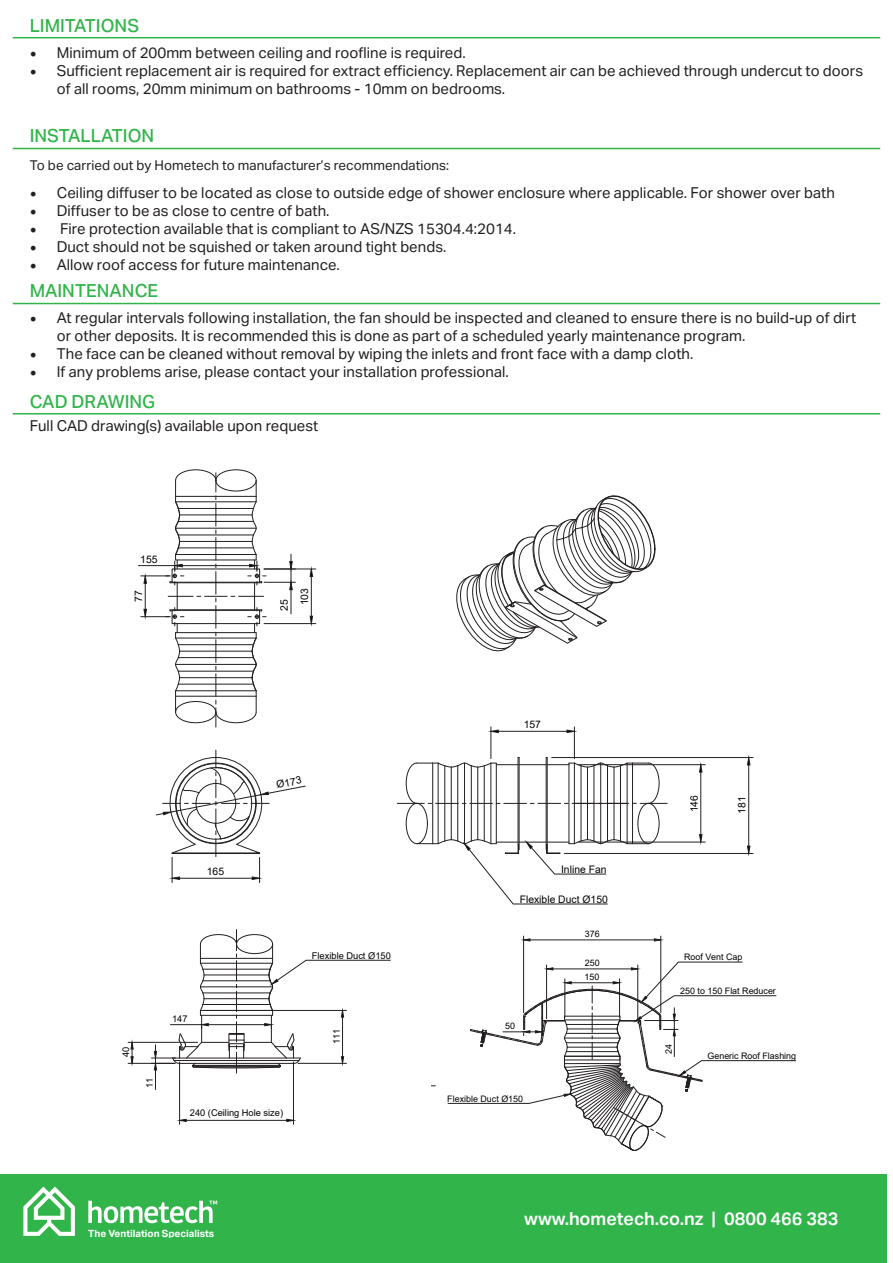
<style>
.page{position:relative;width:893px;height:1263px;background:#fff}
.page>*{position:absolute;margin:0;border:0;box-sizing:border-box;transform-origin:0 0}
.t1{font:500 18px "Aktiv Grotesk";color:#31b44a}
.t2{font:600 18px "Aktiv Grotesk";color:#fff}
.t3{font:15px/18px "Aktiv Grotesk";color:#231f20}
.t4{font:13.5px "Aktiv Grotesk";color:#231f20}
.t5{font:10.35px "Arial";color:#000}
.t6{font:700 10.05px "Aktiv Grotesk";color:#fff}
.t7{font:9.3px "Arial";color:#000}
.t8{font:8.85px/13.8px "Arial";color:#000}
.t9{font:7.35px "Arial";color:#000}
.t10{font:7.35px "Arial";color:#231f20}
.s1{font-family:"Minion Pro";font-size:18px}
</style>
<div class="page">
<div style="left:0;top:1174px;width:887px;height:89px;background:#31b44a"></div>
<svg style="left:23px;top:1186px;width:52px;height:50px"></svg>
<svg style="left:88px;top:1201px;width:129px;height:22px"></svg>
<hr style="left:13px;top:37px;width:867px;height:1px;background:#31b44a">
<svg style="left:138px;top:495px;width:616px;height:410px"></svg>
<hr style="left:552px;top:757px;width:201px;height:1px;background:#231f20">
<hr style="left:564px;top:853px;width:189px;height:1px;background:#231f20">
<hr style="left:748px;top:765px;width:1px;height:81px;background:#231f20">
<svg style="left:747px;top:757px;width:4px;height:9px"></svg>
<svg style="left:747px;top:845px;width:4px;height:8px"></svg>
<hr style="left:574px;top:727px;width:1px;height:32px;background:#231f20">
<hr style="left:491px;top:727px;width:1px;height:32px;background:#231f20">
<hr style="left:498px;top:731px;width:69px;height:1px;background:#231f20">
<svg style="left:566px;top:729px;width:9px;height:4px"></svg>
<svg style="left:490px;top:729px;width:9px;height:4px"></svg>
<hr style="left:579px;top:764px;width:126px;height:1px;background:#231f20">
<hr style="left:579px;top:842px;width:126px;height:1px;background:#231f20">
<hr style="left:700px;top:772px;width:1px;height:63px;background:#231f20">
<svg style="left:699px;top:764px;width:4px;height:9px"></svg>
<svg style="left:699px;top:834px;width:4px;height:9px"></svg>
<svg style="left:156px;top:750px;width:150px;height:133px"></svg>
<hr style="left:264px;top:569px;width:52px;height:1px;background:#231f20">
<hr style="left:264px;top:623px;width:52px;height:1px;background:#231f20">
<hr style="left:311px;top:576px;width:1px;height:40px;background:#231f20">
<svg style="left:309px;top:568px;width:4px;height:9px"></svg>
<svg style="left:309px;top:615px;width:4px;height:9px"></svg>
<hr style="left:264px;top:582px;width:31px;height:1px;background:#231f20">
<svg style="left:289px;top:554px;width:4px;height:60px"></svg>
<hr style="left:138px;top:565px;width:37px;height:1px;background:#231f20">
<svg style="left:141px;top:469px;width:125px;height:258px"></svg>
<svg style="left:397px;top:757px;width:270px;height:147px"></svg>
<hr style="left:293px;top:1062px;width:1px;height:62px;background:#231f20">
<hr style="left:179px;top:1062px;width:1px;height:62px;background:#231f20">
<hr style="left:186px;top:1120px;width:101px;height:1px;background:#231f20">
<svg style="left:286px;top:1118px;width:7px;height:4px"></svg>
<svg style="left:179px;top:1118px;width:8px;height:4px"></svg>
<hr style="left:128px;top:1042px;width:70px;height:1px;background:#231f20">
<hr style="left:128px;top:1063px;width:47px;height:1px;background:#231f20">
<svg style="left:130px;top:1041px;width:4px;height:23px"></svg>
<svg style="left:151px;top:929px;width:240px;height:160px"></svg>
<svg style="left:448px;top:961px;width:348px;height:190px"></svg>
<hr style="left:660px;top:936px;width:1px;height:77px;background:#231f20">
<hr style="left:523px;top:936px;width:1px;height:77px;background:#231f20">
<hr style="left:530px;top:940px;width:124px;height:1px;background:#231f20">
<svg style="left:654px;top:938px;width:7px;height:4px"></svg>
<svg style="left:523px;top:938px;width:8px;height:4px"></svg>
<hr style="left:13px;top:148px;width:867px;height:1px;background:#31b44a">
<hr style="left:13px;top:303px;width:867px;height:1px;background:#31b44a">
<hr style="left:13px;top:413px;width:867px;height:1px;background:#31b44a">
<p class="t1" style="left:30px;top:15px;width:111px">LIMITATIONS</p>
<p class="t3" style="left:30px;top:43px;width:437px"><span class="s1">•</span> Minimum of 200mm between ceiling and roofline is required.</p>
<p class="t3" style="left:57px;top:61px;width:808px;text-indent:-27px"><span class="s1">•</span> Sufficient replacement air is required for extract efficiency. Replacement air can be achieved through undercut to doors of all rooms, 20mm minimum on bathrooms - 10mm on bedrooms.</p>
<p class="t1" style="left:30px;top:126px;width:126px">INSTALLATION</p>
<p class="t4" style="left:30px;top:157px;width:421px">To be carried out by Hometech to manufacturer’s recommendations:</p>
<p class="t3" style="left:30px;top:184px;width:807px"><span class="s1">•</span> Ceiling diffuser to be located as close to outside edge of shower enclosure where applicable. For shower over bath</p>
<p class="t3" style="left:30px;top:202px;width:301px"><span class="s1">•</span> Diffuser to be as close to centre of bath.</p>
<p class="t3" style="left:30px;top:220px;width:488px"><span class="s1">•</span> Fire protection available that is compliant to AS/NZS 15304.4:2014.</p>
<p class="t3" style="left:30px;top:238px;width:418px"><span class="s1">•</span> Duct should not be squished or taken around tight bends.</p>
<p class="t3" style="left:30px;top:256px;width:311px"><span class="s1">•</span> Allow roof access for future maintenance.</p>
<p class="t1" style="left:30px;top:281px;width:130px">MAINTENANCE</p>
<p class="t3" style="left:57px;top:309px;width:801px;text-indent:-27px"><span class="s1">•</span> At regular intervals following installation, the fan should be inspected and cleaned to ensure there is no build-up of dirt or other deposits. It is recommended this is done as part of a scheduled yearly maintenance program.</p>
<p class="t3" style="left:30px;top:345px;width:665px"><span class="s1">•</span> The face can be cleaned without removal by wiping the inlets and front face with a damp cloth.</p>
<p class="t3" style="left:30px;top:363px;width:481px"><span class="s1">•</span> If any problems arise, please contact your installation professional.</p>
<p class="t1" style="left:30px;top:391px;width:127px">CAD DRAWING</p>
<p class="t3" style="left:30px;top:417px;width:290px">Full CAD drawing(s) available upon request</p>
<p class="t9" style="left:50px;top:426px;width:6px">1</p>
<p class="t10" style="left:156px;top:426px;width:6px">2</p>
<p class="t5" style="left:140px;top:552px;width:19px">155</p>
<p class="t5" style="left:132px;top:602px;width:13px;rotate:-90deg">77</p>
<p class="t5" style="left:277px;top:611px;width:13px;rotate:-90deg">25</p>
<p class="t5" style="left:297px;top:605px;width:19px;rotate:-90deg">103</p>
<p class="t5" style="left:275px;top:778px;width:27px;rotate:-11deg">Ø173</p>
<p class="t5" style="left:207px;top:864px;width:19px">165</p>
<p class="t7" style="left:120px;top:1057px;width:12px;rotate:-90deg">40</p>
<p class="t7" style="left:143px;top:1088px;width:12px;rotate:-90deg">11</p>
<p class="t7" style="left:172px;top:1012px;width:17px">147</p>
<p class="t7" style="left:190px;top:1106px;width:95px">240 (Ceiling Hole size)</p>
<p class="t7" style="left:312px;top:949px;width:80px">Flexible Duct Ø150</p>
<p class="t7" style="left:330px;top:1044px;width:17px;rotate:-90deg">111</p>
<p class="t6" style="left:88px;top:1227px;width:127px">The Ventilation Specialists</p>
<p class="t5" style="left:524px;top:717px;width:19px">157</p>
<p class="t5" style="left:561px;top:862px;width:47px">Inline Fan</p>
<p class="t5" style="left:520px;top:892px;width:90px">Flexible Duct Ø150</p>
<p class="t8" style="left:585px;top:927px;width:16px">376</p>
<p class="t8" style="left:505px;top:1019px;width:11px">50</p>
<p class="t8" style="left:447px;top:1092px;width:77px">Flexible Duct Ø150</p>
<p class="t8" style="left:584px;top:956px;width:17px">250<br>150</p>
<p class="t5" style="left:687px;top:812px;width:19px;rotate:-90deg">146</p>
<p class="t5" style="left:735px;top:814px;width:19px;rotate:-90deg">181</p>
<p class="t8" style="left:684px;top:950px;width:60px">Roof Vent Cap</p>
<p class="t8" style="left:680px;top:984px;width:97px">250 to 150 Flat Reducer</p>
<p class="t8" style="left:662px;top:1054px;width:11px;rotate:-90deg">24</p>
<p class="t8" style="left:707px;top:1049px;width:90px">Generic Roof Flashing</p>
<p class="t2" style="left:524px;top:1208px;width:316px">www.hometech.co.nz | 0800 466 383</p>
</div>
